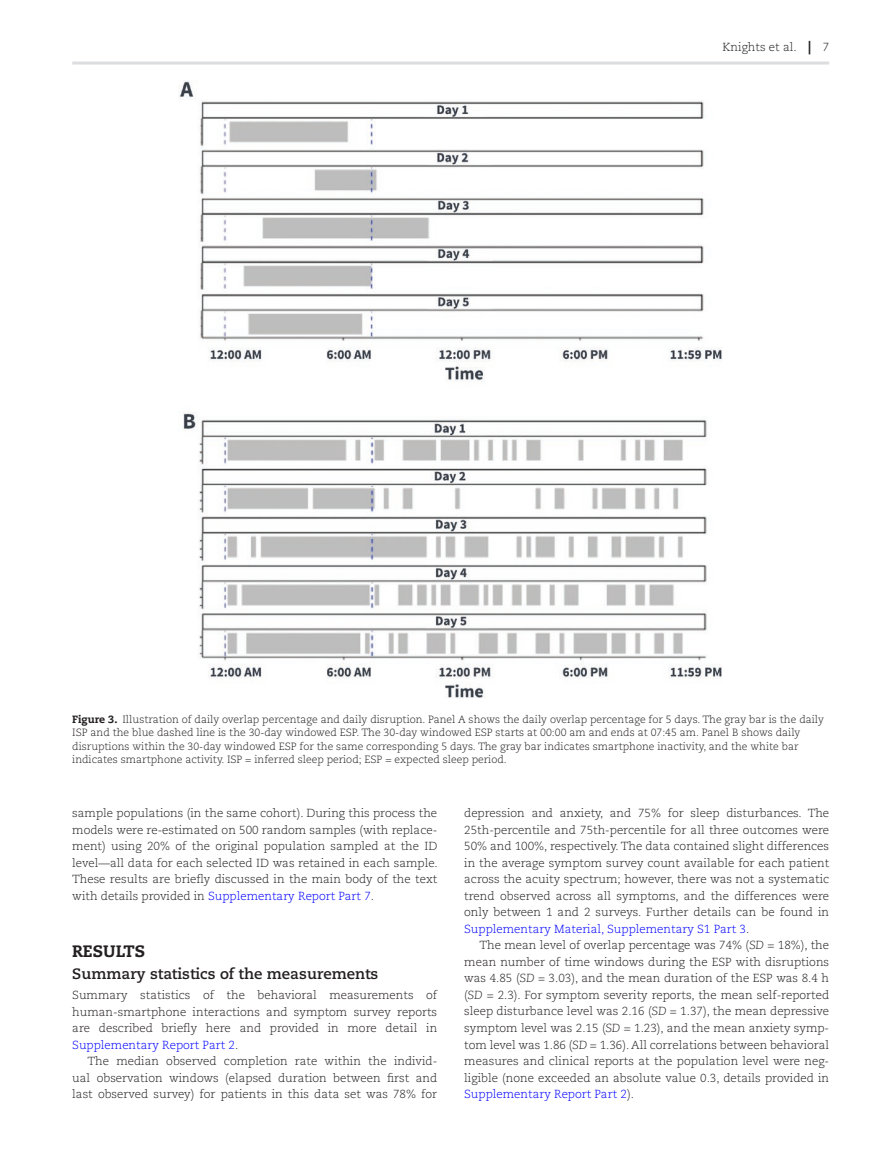
<style>
.page{position:relative;width:893px;height:1174px;background:#fff}
.page>*{position:absolute;margin:0;border:0;box-sizing:border-box;transform-origin:0 0}
.t1{font:800 16.5px "Caecilia LT Std";color:#231f20}
.t2{font:700 15px "Caecilia LT Std";color:#231f20}
.t3{font:300 11.7px/16.5px "Caecilia LT Std";color:#231f20;text-align:justify}
.t4{font:300 10.5px/13.5px "Caecilia LT Std";color:#231f20}
.s1{font-weight:800;font-size:13.5px}
.s2{font-weight:800}
.s3{color:#00f}
.s4{font-style:italic}
</style>
<div class="page">
<hr style="left:72px;top:62px;width:757px;height:3px;background:#dcdddf">
<img style="left:179px;top:81px;width:543px;height:617px">
<p class="t3" style="left:723px;top:39px;width:108px">Knights et al. <span class="s1">|</span> 7</p>
<p class="t4" style="left:72px;top:712px;width:753px"><span class="s2">Figure 3.</span> Illustration of daily overlap percentage and daily disruption. Panel A shows the daily overlap percentage for 5 days. The gray bar is the daily ISP and the blue dashed line is the 30-day windowed ESP. The 30-day windowed ESP starts at 00:00 am and ends at 07:45 am. Panel B shows daily disruptions within the 30-day windowed ESP for the same corresponding 5 days. The gray bar indicates smartphone inactivity, and the white bar indicates smartphone activity. ISP = inferred sleep period; ESP = expected sleep period.</p>
<p class="t3" style="left:72px;top:805px;width:367px">sample populations (in the same cohort). During this process the models were re-estimated on 500 random samples (with replace&shy;ment) using 20% of the original population sampled at the ID level—all data for each selected ID was retained in each sample.<br>These results are briefly discussed in the main body of the text with details provided in <span class="s3">Supplementary Report Part 7</span>.</p>
<h1 class="t1" style="left:72px;top:941px;width:75px">RESULTS</h1>
<p class="t2" style="left:72px;top:965px;width:308px">Summary statistics of the measurements</p>
<p class="t3" style="left:72px;top:987px;width:366px">Summary statistics of the behavioral measurements of human-smartphone interactions and symptom survey reports are described briefly here and provided in more detail in <span class="s3">Supplementary Report Part 2</span>.</p>
<p class="t3" style="left:72px;top:1053px;width:366px;text-indent:15px">The median observed completion rate within the individ&shy;ual observation windows (elapsed duration between first and last observed survey) for patients in this data set was 78% for</p>
<p class="t3" style="left:464px;top:805px;width:366px">depression and anxiety, and 75% for sleep disturbances. The 25th-percentile and 75th-percentile for all three outcomes were 50% and 100%, respectively. The data contained slight differences in the average symptom survey count available for each patient across the acuity spectrum; however, there was not a systematic trend observed across all symptoms, and the differences were only between 1 and 2 surveys. Further details can be found in <span class="s3">Supplementary Material, Supplementary S1 Part 3</span>.</p>
<p class="t3" style="left:464px;top:937px;width:366px;text-indent:15px">The mean level of overlap percentage was 74% (<span class="s4">SD</span> = 18%), the mean number of time windows during the ESP with disruptions was 4.85 (<span class="s4">SD</span> = 3.03), and the mean duration of the ESP was 8.4 h (<span class="s4">SD</span> = 2.3). For symptom severity reports, the mean self-reported sleep disturbance level was 2.16 (<span class="s4">SD</span> = 1.37), the mean depressive symptom level was 2.15 (<span class="s4">SD</span> = 1.23), and the mean anxiety symp&shy;tom level was 1.86 (<span class="s4">SD</span> = 1.36). All correlations between behavioral measures and clinical reports at the population level were neg&shy;ligible (none exceeded an absolute value 0.3, details provided in <span class="s3">Supplementary Report Part 2</span>).</p>
</div>
